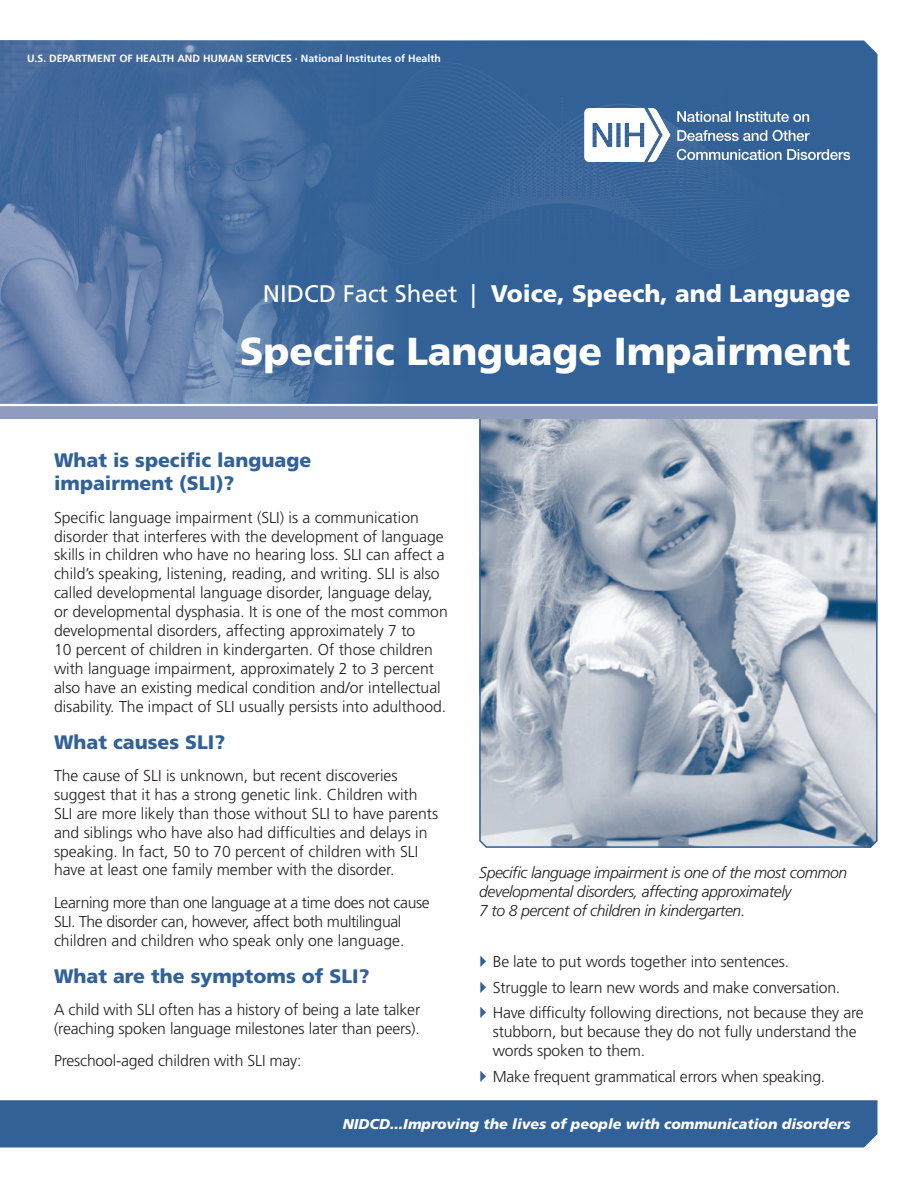
<style>
.page{position:relative;width:918px;height:1188px;background:#fff}
.page>*{position:absolute;margin:0;border:0;box-sizing:border-box;transform-origin:0 0}
.t1{font:900 39px "Frutiger LT Std";letter-spacing:-.005em;color:#fff}
.t2{font:900 24px "Frutiger LT Std";color:#fff}
.t3{font:900 19.5px/23.4px "Frutiger LT Std";color:#316196}
.t4{font:300 15.75px/18.9px "Frutiger LT Std";color:#231f20}
.t5{font:300 15.75px/18.9px "Frutiger LT Std";letter-spacing:-.025em;color:#231f20}
.t6{font:italic 300 15.75px/18.9px "Frutiger LT Std";letter-spacing:-.025em;color:#231f20}
.t7{font:italic 900 14.25px "Frutiger LT Std";color:#fff}
.t8{font:700 10.5px "Frutiger LT Std";color:#fff}
.s1{font-weight:400}
</style>
<div class="page">
<div style="left:0;top:1100px;width:878px;height:48px;background:#316196"></div>
<div style="left:821px;top:40px;width:57px;height:364px;background:#316196"></div>
<img style="left:0;top:40px;width:231px;height:364px">
<img style="left:231px;top:40px;width:590px;height:364px">
<svg style="left:478px;top:418px;width:400px;height:430px;background:#aab5c2"></svg>
<div style="left:0;top:405px;width:878px;height:13px;background:#8f9cbf"></div>
<hr style="left:0;top:404px;width:878px;height:2px;background:#fff">
<svg style="left:584px;top:108px;width:86px;height:54px"></svg>
<svg style="left:677px;top:149px;width:173px;height:11px"></svg>
<svg style="left:677px;top:130px;width:133px;height:11px"></svg>
<svg style="left:677px;top:111px;width:132px;height:11px"></svg>
<p class="t8" style="left:27px;top:52px;width:415px">U.S. DEPARTMENT OF HEALTH AND HUMAN SERVICES ∙ National Institutes of Health</p>
<h2 class="t2" style="left:263px;top:279px;width:589px"><span class="s1">NIDCD Fact Sheet |</span> Voice, Speech, and Language</h2>
<h1 class="t1" style="left:240px;top:327px;width:612px">Specific Language Impairment</h1>
<p class="t3" style="left:54px;top:448px;width:259px">What is specific language impairment (SLI)?</p>
<p class="t4" style="left:54px;top:508px;width:395px">Specific language impairment (SLI) is a communication disorder that interferes with the development of language skills in children who have no hearing loss. SLI can affect a child’s speaking, listening, reading, and writing. SLI is also called developmental language disorder, language delay, or developmental dysphasia. It is one of the most common developmental disorders, affecting approximately 7 to<br>10 percent of children in kindergarten. Of those children with language impairment, approximately 2 to 3 percent also have an existing medical condition and/or intellectual disability. The impact of SLI usually persists into adulthood.</p>
<p class="t3" style="left:54px;top:730px;width:173px">What causes SLI?</p>
<p class="t4" style="left:54px;top:766px;width:386px">The cause of SLI is unknown, but recent discoveries suggest that it has a strong genetic link. Children with SLI are more likely than those without SLI to have parents and siblings who have also had difficulties and delays in speaking. In fact, 50 to 70 percent of children with SLI have at least one family member with the disorder.</p>
<p class="t5" style="left:54px;top:893px;width:377px">Learning more than one language at a time does not cause<br>SLI. The disorder can, however, affect both multilingual children and children who speak only one language.</p>
<p class="t3" style="left:54px;top:964px;width:317px">What are the symptoms of SLI?</p>
<p class="t4" style="left:54px;top:1000px;width:368px">A child with SLI often has a history of being a late talker (reaching spoken language milestones later than peers).</p>
<p class="t4" style="left:54px;top:1052px;width:249px">Preschool-aged children with SLI may:</p>
<p class="t6" style="left:479px;top:863px;width:370px">Specific language impairment is one of the most common developmental disorders, affecting approximately<br>7 to 8 percent of children in kindergarten.</p>
<p class="t4" style="left:493px;top:949px;width:372px;line-height:25.7px">Be late to put words together into sentences.<br>Struggle to learn new words and make conversation.<br>Have difficulty following directions, not because they are</p>
<p class="t4" style="left:493px;top:1022px;width:365px">stubborn, but because they do not fully understand the words spoken to them.</p>
<p class="t4" style="left:493px;top:1067px;width:334px">Make frequent grammatical errors when speaking.</p>
<p class="t7" style="left:343px;top:1116px;width:509px">NIDCD...Improving the lives of people with communication disorders</p>
</div>
